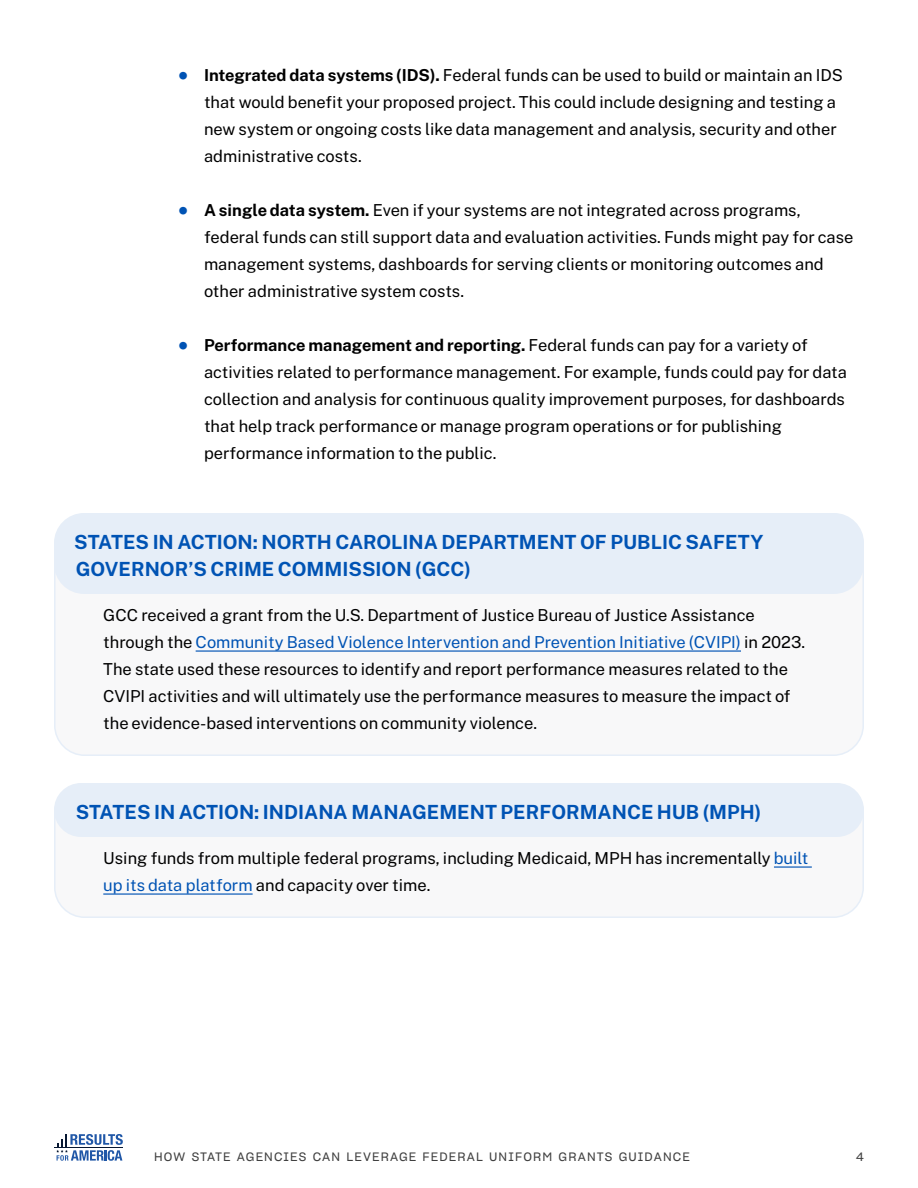
<style>
.page{position:relative;width:918px;height:1188px;background:#fff}
.page>*{position:absolute;margin:0;border:0;box-sizing:border-box;transform-origin:0 0}
.t1{font:700 19.5px/27px "Public Sans";color:#0053b4}
.t2{font:16.5px/27px "Public Sans";color:#000}
.t3{font:12px "Sharp Grotesk Book 20";letter-spacing:.095em;color:#404040}
.s1{font-size:39px;color:#0053b4}
.s2{font-weight:700}
.s3{color:#0053b4}
</style>
<div class="page">
<hr style="left:54px;top:1147px;width:69px;height:1px;background:#081832">
<svg style="left:56px;top:1134px;width:67px;height:27px"></svg>
<div style="left:55px;top:541px;width:808px;height:214px;background:#f8f8f9;border-radius:30px"></div>
<hr style="left:196px;top:650px;width:545px;height:2px;background:#0053b4">
<div style="left:54px;top:513px;width:810px;height:81px;background:#e6eef8;border-radius:30px"></div>
<div style="left:55px;top:784px;width:808px;height:133px;background:#f8f8f9;border-radius:30px"></div>
<hr style="left:774px;top:866px;width:38px;height:2px;background:#0053b4">
<hr style="left:103px;top:893px;width:150px;height:2px;background:#0053b4">
<div style="left:54px;top:783px;width:810px;height:135px;border:2px solid #e6eef8;border-radius:30px"></div>
<div style="left:54px;top:783px;width:810px;height:54px;background:#e6eef8;border-radius:27px"></div>
<p class="t2" style="left:204px;top:61px;width:640px;text-indent:-27px"><span class="s1">•</span> <span class="s2">Integrated data systems (IDS).</span> Federal funds can be used to build or maintain an IDS that would benefit your proposed project. This could include designing and testing a new system or ongoing costs like data management and analysis, security and other administrative costs.</p>
<p class="t2" style="left:204px;top:196px;width:651px;text-indent:-27px"><span class="s1">•</span> <span class="s2">A single data system.</span> Even if your systems are not integrated across programs, federal funds can still support data and evaluation activities. Funds might pay for case management systems, dashboards for serving clients or monitoring outcomes and other administrative system costs.</p>
<p class="t2" style="left:204px;top:331px;width:645px;text-indent:-27px"><span class="s1">•</span> <span class="s2">Performance management and reporting.</span> Federal funds can pay for a variety of activities related to performance management. For example, funds could pay for data collection and analysis for continuous quality improvement purposes, for dashboards that help track performance or manage program operations or for publishing performance information to the public.</p>
<p class="t1" style="left:74px;top:527px;width:691px">STATES IN ACTION: NORTH CAROLINA DEPARTMENT OF PUBLIC SAFETY<br>GOVERNOR’S CRIME COMMISSION (GCC)</p>
<p class="t2" style="left:103px;top:601px;width:703px">GCC received a grant from the U.S. Department of Justice Bureau of Justice Assistance through the <span class="s3">Community Based Violence Intervention and Prevention Initiative (CVIPI)</span> in 2023.<br>The state used these resources to identify and report performance measures related to the CVIPI activities and will ultimately use the performance measures to measure the impact of the evidence-based interventions on community violence.</p>
<p class="t1" style="left:76px;top:797px;width:687px">STATES IN ACTION: INDIANA MANAGEMENT PERFORMANCE HUB (MPH)</p>
<p class="t2" style="left:103px;top:844px;width:707px">Using funds from multiple federal programs, including Medicaid, MPH has incrementally <span class="s3">built up its data platform</span> and capacity over time.</p>
<p class="t3" style="left:154px;top:1147px;width:537px">HOW STATE AGENCIES CAN LEVERAGE FEDERAL UNIFORM GRANTS GUIDANCE</p>
<p class="t3" style="left:856px;top:1147px;width:9px">4</p>
</div>
